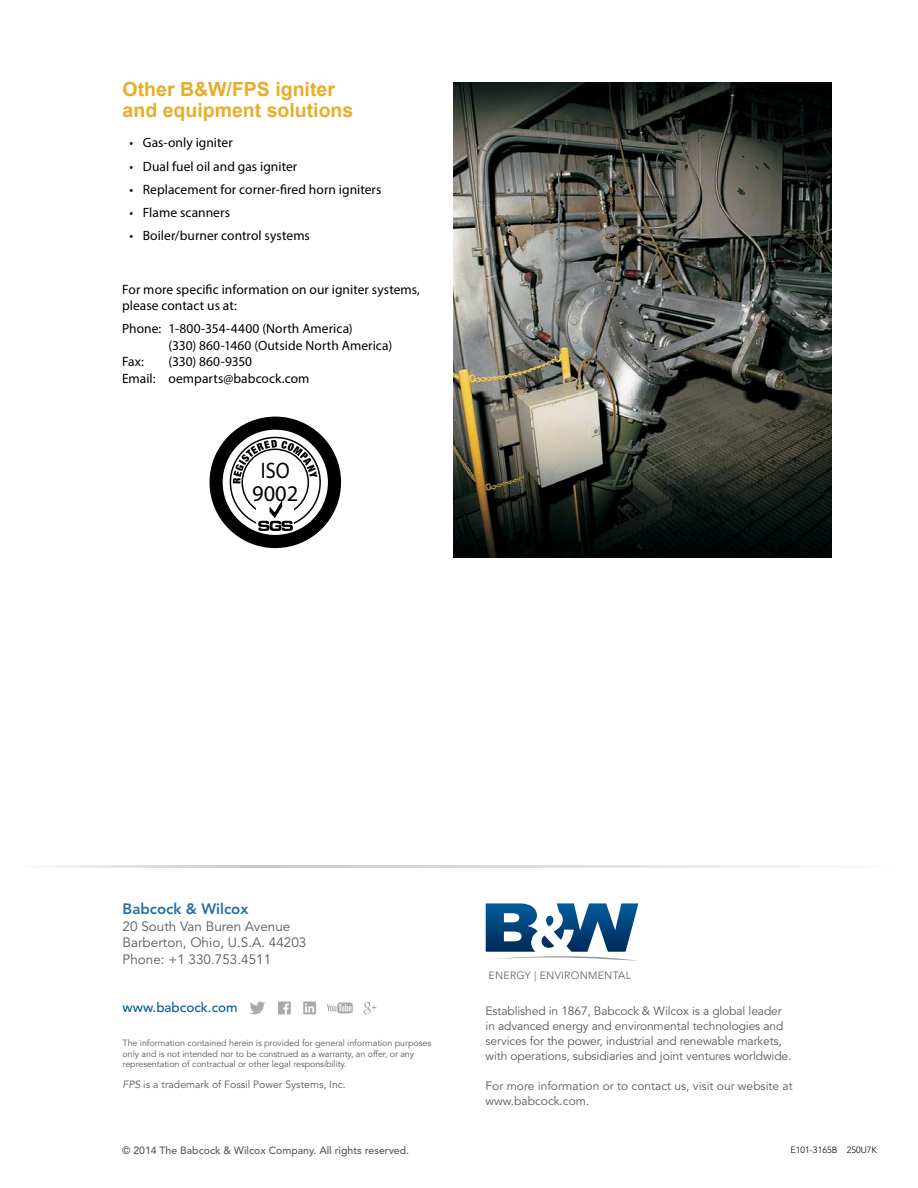
<style>
.page{position:relative;width:918px;height:1188px;background:#fff}
.page>*{position:absolute;margin:0;border:0;box-sizing:border-box;transform-origin:0 0}
.t1{font:700 22.5px/22.5px "Times New Roman";color:#000;text-align:center;scale:.9 1}
.t2{font:700 19.5px/21px "Arial";color:#e8ad28}
.t3{font:800 15px "Avenir LT Std";color:#2470ab}
.t4{font:13.5px/16.5px "Myriad Pro";letter-spacing:.005em;color:#000}
.t5{font:13.5px/16.5px "Avenir LT Std";color:#58595b}
.t6{font:500 13.5px "Avenir LT Std";color:#005c9d}
.t7{font:12px/15px "Avenir LT Std";letter-spacing:-.01em;color:#58595b}
.t8{font:500 10.5px "Avenir LT Std";color:#58595b}
.t9{font:10.5px "Avenir LT Std";color:#58595b}
.t10{font:300 10.5px "Avenir LT Std";letter-spacing:.025em;color:#58595b}
.t11{font:9px/10.5px "Avenir LT Std";letter-spacing:-.01em;color:#58595b}
.t12{font:300 9px "Avenir LT Std";color:#000}
.s1{font-style:italic}
</style>
<div class="page">
<svg style="left:53px;top:866px;width:758px;height:1px"></svg>
<svg style="left:327px;top:1003px;width:26px;height:10px"></svg>
<svg style="left:250px;top:1002px;width:15px;height:12px"></svg>
<svg style="left:278px;top:1002px;width:13px;height:12px"></svg>
<svg style="left:303px;top:1002px;width:13px;height:12px"></svg>
<svg style="left:363px;top:1002px;width:13px;height:12px"></svg>
<svg style="left:486px;top:903px;width:152px;height:58px"></svg>
<img style="left:454px;top:82px;width:378px;height:475px">
<div style="left:210px;top:417px;width:130px;height:130px;background:#000;border-radius:50%"></div>
<svg style="left:220px;top:427px;width:110px;height:110px"></svg>
<h2 class="t2" style="left:123px;top:80px;width:232px">Other B&amp;W/FPS igniter and equipment solutions</h2>
<p class="t4" style="left:129px;top:134px;width:105px">• Gas-only igniter</p>
<p class="t4" style="left:129px;top:158px;width:169px">• Dual fuel oil and gas igniter</p>
<p class="t4" style="left:129px;top:181px;width:254px">• Replacement for corner-fired horn igniters</p>
<p class="t4" style="left:129px;top:204px;width:102px">• Flame scanners</p>
<p class="t4" style="left:129px;top:227px;width:182px">• Boiler/burner control systems</p>
<p class="t4" style="left:122px;top:281px;width:300px">For more specific information on our igniter systems, please contact us at:</p>
<p class="t4" style="left:122px;top:320px;width:232px">Phone: 1-800-354-4400 (North America)</p>
<p class="t4" style="left:169px;top:337px;width:225px">(330) 860-1460 (Outside North America)</p>
<p class="t4" style="left:122px;top:353px;width:24px">Fax:</p>
<p class="t4" style="left:122px;top:353px;width:189px;text-indent:46px">(330) 860-9350<br>Email: oemparts@babcock.com</p>
<h1 class="t1" style="left:252px;top:459px;width:53px">ISO<br>9002</h1>
<p class="t3" style="left:123px;top:900px;width:127px">Babcock &amp; Wilcox</p>
<p class="t5" style="left:123px;top:918px;width:185px">20 South Van Buren Avenue<br>Barberton, Ohio, U.S.A. 44203<br>Phone: +1 330.753.4511</p>
<p class="t6" style="left:123px;top:999px;width:117px">www.babcock.com</p>
<p class="t11" style="left:123px;top:1038px;width:310px">The information contained herein is provided for general information purposes only and is not intended nor to be construed as a warranty, an offer, or any representation of contractual or other legal responsibility.</p>
<p class="t9" style="left:123px;top:1079px;width:225px"><span class="s1">FPS</span> is a trademark of Fossil Power Systems, Inc.</p>
<p class="t10" style="left:489px;top:970px;width:144px">ENERGY | ENVIRONMENTAL</p>
<p class="t7" style="left:486px;top:1004px;width:307px">Established in 1867, Babcock &amp; Wilcox is a global leader in advanced energy and environmental technologies and services for the power, industrial and renewable markets, with operations, subsidiaries and joint ventures worldwide.</p>
<p class="t7" style="left:486px;top:1079px;width:309px">For more information or to contact us, visit our website at www.babcock.com.</p>
<p class="t8" style="left:122px;top:1144px;width:289px">© 2014 The Babcock &amp; Wilcox Company. All rights reserved.</p>
<p class="t12" style="left:791px;top:1145px;width:88px">E101-3165B 250U7K</p>
</div>
